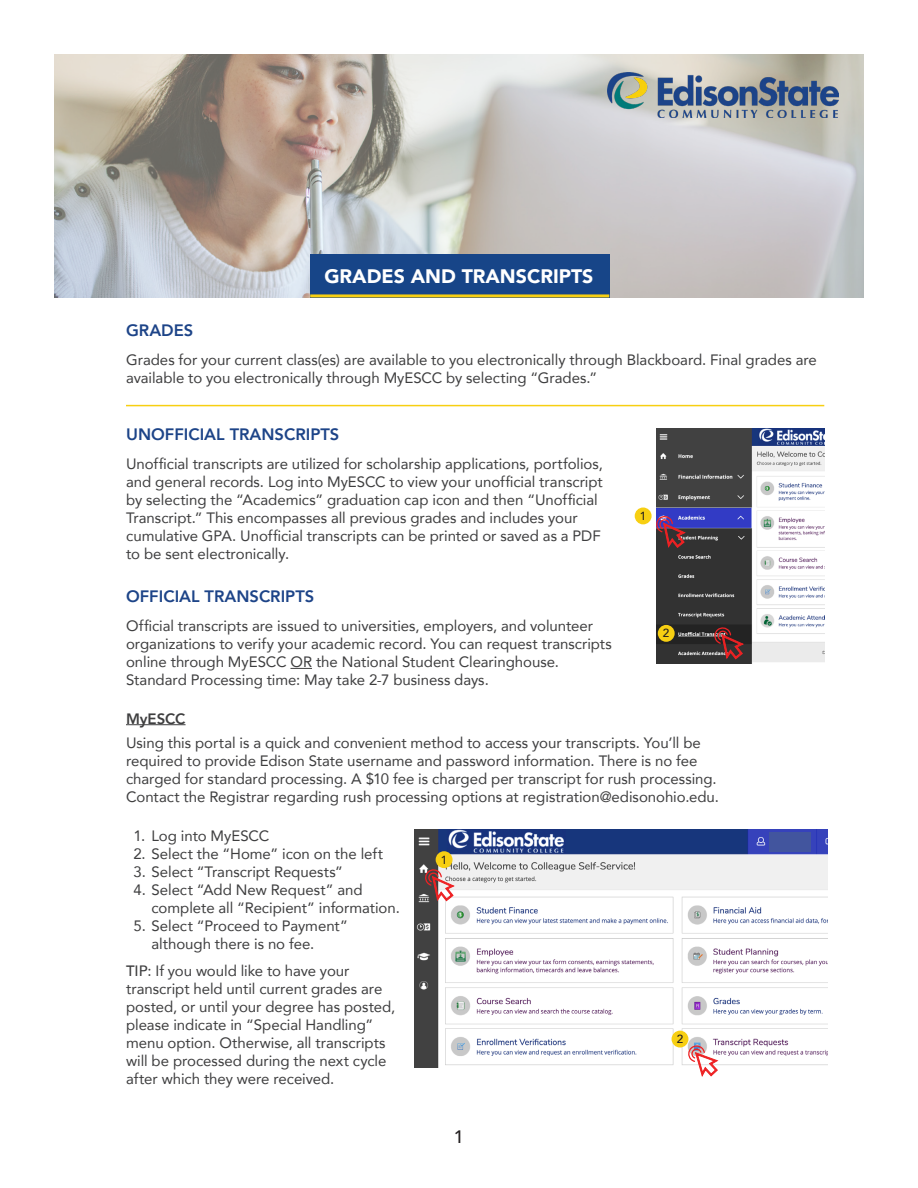
<style>
.page{position:relative;width:918px;height:1188px;background:#fff}
.page>*{position:absolute;margin:0;border:0;box-sizing:border-box;transform-origin:0 0}
.t1{font:900 19.5px "Avenir";color:#fff}
.t2{font:500 18px "Avenir";color:#231f20}
.t3{font:800 16.5px "Avenir";color:#1d4488}
.t4{font:15px/18px "Avenir";letter-spacing:-.005em;color:#3e3e3f}
.t5{font:800 15px "Avenir";color:#3e3e3f}
.t6{font:500 11.7px "Avenir";color:#231f20}
.s1{font-weight:500}
</style>
<div class="page">
<hr style="left:126px;top:405px;width:698px;height:1px;background:#f7cf12">
<img style="left:54px;top:54px;width:810px;height:243px">
<svg style="left:290px;top:668px;width:22px;height:1px"></svg>
<img style="left:607px;top:72px;width:232px;height:46px">
<div style="left:310px;top:254px;width:299px;height:43px;background:#174588"></div>
<hr style="left:310px;top:294px;width:299px;height:3px;background:#f7cf12">
<hr style="left:126px;top:724px;width:60px;height:1px;background:#3e3e3f">
<img style="left:414px;top:830px;width:414px;height:237px">
<div style="left:436px;top:851px;width:17px;height:17px;background:#f7cf12;border-radius:50%"></div>
<div style="left:672px;top:1031px;width:16px;height:17px;background:#f7cf12;border-radius:50%"></div>
<div style="left:769px;top:832px;width:41px;height:20px;background:#42559e"></div>
<svg style="left:687px;top:1044px;width:32px;height:33px"></svg>
<svg style="left:424px;top:868px;width:31px;height:34px"></svg>
<img style="left:656px;top:428px;width:168px;height:236px">
<svg style="left:713px;top:626px;width:31px;height:34px"></svg>
<svg style="left:656px;top:515px;width:30px;height:33px"></svg>
<div style="left:635px;top:508px;width:17px;height:16px;background:#f7cf12;border-radius:50%"></div>
<div style="left:658px;top:625px;width:17px;height:17px;background:#f7cf12;border-radius:50%"></div>
<p class="t1" style="left:324px;top:260px;width:271px">GRADES AND TRANSCRIPTS</p>
<p class="t3" style="left:126px;top:317px;width:69px">GRADES</p>
<p class="t4" style="left:126px;top:350px;width:692px">Grades for your current class(es) are available to you electronically through Blackboard. Final grades are available to you electronically through MyESCC by selecting “Grades.”</p>
<p class="t3" style="left:126px;top:421px;width:215px">UNOFFICIAL TRANSCRIPTS</p>
<p class="t4" style="left:126px;top:454px;width:478px">Unofficial transcripts are utilized for scholarship applications, portfolios, and general records. Log into MyESCC to view your unofficial transcript by selecting the “Academics” graduation cap icon and then “Unofficial Transcript.” This encompasses all previous grades and includes your cumulative GPA. Unofficial transcripts can be printed or saved as a PDF to be sent electronically.</p>
<p class="t3" style="left:126px;top:583px;width:190px">OFFICIAL TRANSCRIPTS</p>
<p class="t4" style="left:126px;top:617px;width:487px">Official transcripts are issued to universities, employers, and volunteer organizations to verify your academic record. You can request transcripts online through MyESCC OR the National Student Clearinghouse.<br>Standard Processing time: May take 2-7 business days.</p>
<p class="t6" style="left:640px;top:506px;width:8px">1</p>
<p class="t6" style="left:663px;top:623px;width:8px">2</p>
<p class="t5" style="left:126px;top:707px;width:61px">MyESCC</p>
<p class="t4" style="left:126px;top:733px;width:595px">Using this portal is a quick and convenient method to access your transcripts. You’ll be required to provide Edison State username and password information. There is no fee charged for standard processing. A $10 fee is charged per transcript for rush processing.<br>Contact the Registrar regarding rush processing options at registration@edisonohio.edu.</p>
<p class="t4" style="left:134px;top:826px;width:137px">1. Log into MyESCC</p>
<p class="t4" style="left:134px;top:844px;width:251px">2. Select the “Home” icon on the left</p>
<p class="t4" style="left:134px;top:862px;width:211px">3. Select “Transcript Requests”</p>
<p class="t4" style="left:152px;top:880px;width:250px;text-indent:-18px">4. Select “Add New Request” and complete all “Recipient” information.</p>
<p class="t4" style="left:152px;top:916px;width:198px;text-indent:-18px">5. Select “Proceed to Payment” although there is no fee.</p>
<p class="t4" style="left:126px;top:961px;width:271px"><span class="s1">TIP</span>: If you would like to have your transcript held until current grades are posted, or until your degree has posted, please indicate in “Special Handling” menu option. Otherwise, all transcripts will be processed during the next cycle after which they were received.</p>
<p class="t6" style="left:441px;top:849px;width:8px">1</p>
<p class="t2" style="left:454px;top:1121px;width:12px">1</p>
<p class="t6" style="left:677px;top:1029px;width:8px">2</p>
</div>
